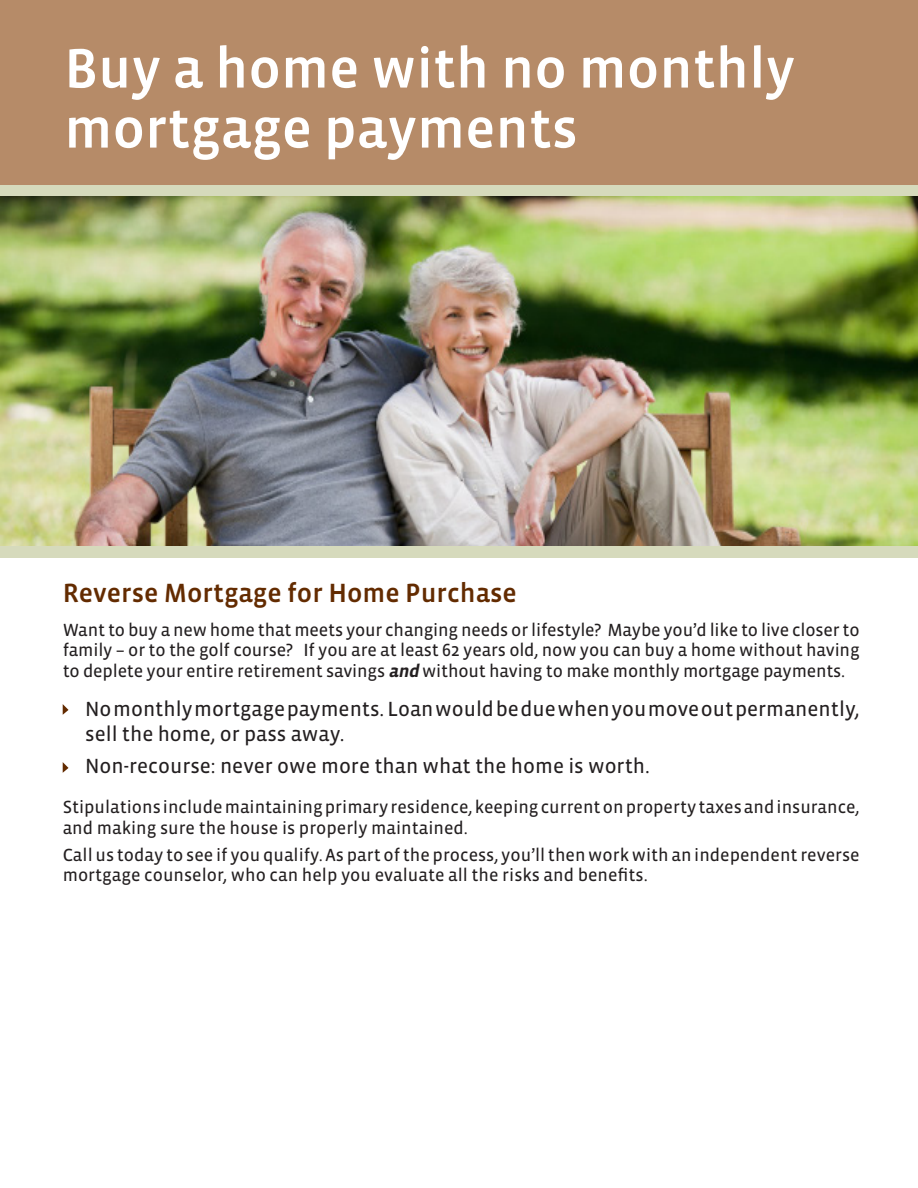
<style>
.page{position:relative;width:918px;height:1188px;background:#fff}
.page>*{position:absolute;margin:0;border:0;box-sizing:border-box;transform-origin:0 0}
.t1{font:500 57px/60px "Vista Sans";color:#fff}
.t2{font:500 27px "Vista Sans";color:#632b00}
.t3{font:21px/25.2px "Vista Sans Reg";color:#231f20}
.t4{font:18px/20.7px "Vista Sans Reg";color:#231f20}
.s1{font-family:"Vista Sans";font-weight:700;font-style:italic}
</style>
<div class="page">
<div style="left:0;top:0;width:918px;height:197px;background:#b68b68"></div>
<svg style="left:63px;top:704px;width:6px;height:11px"></svg>
<svg style="left:63px;top:762px;width:6px;height:11px"></svg>
<div style="left:0;top:185px;width:918px;height:12px;background:#d6dabc"></div>
<img style="left:0;top:197px;width:918px;height:349px">
<div style="left:0;top:546px;width:918px;height:12px;background:#d6dabc"></div>
<p class="t1" style="left:64px;top:40px;width:732px">Buy a home with no monthly mortgage payments</p>
<p class="t2" style="left:63px;top:579px;width:456px">Reverse Mortgage for Home Purchase</p>
<p class="t4" style="left:63px;top:620px;width:798px;text-align:justify">Want to buy a new home that meets your changing needs or lifestyle? Maybe you’d like to live closer to family – or to the golf course? If you are at least 62 years old, now you can buy a home without having to deplete your entire retirement savings <span class="s1">and</span> without having to make monthly mortgage payments.</p>
<p class="t3" style="left:85px;top:696px;width:776px">No monthly mortgage payments. Loan would be due when you move out permanently, sell the home, or pass away.</p>
<p class="t3" style="left:85px;top:754px;width:566px">Non-recourse: never owe more than what the home is worth.</p>
<p class="t4" style="left:63px;top:798px;width:799px;line-height:20.2px">Stipulations include maintaining primary residence, keeping current on property taxes and insurance, and making sure the house is properly maintained.</p>
<p class="t4" style="left:63px;top:845px;width:799px;line-height:20.2px">Call us today to see if you qualify. As part of the process, you’ll then work with an independent reverse mortgage counselor, who can help you evaluate all the risks and benefits.</p>
</div>
